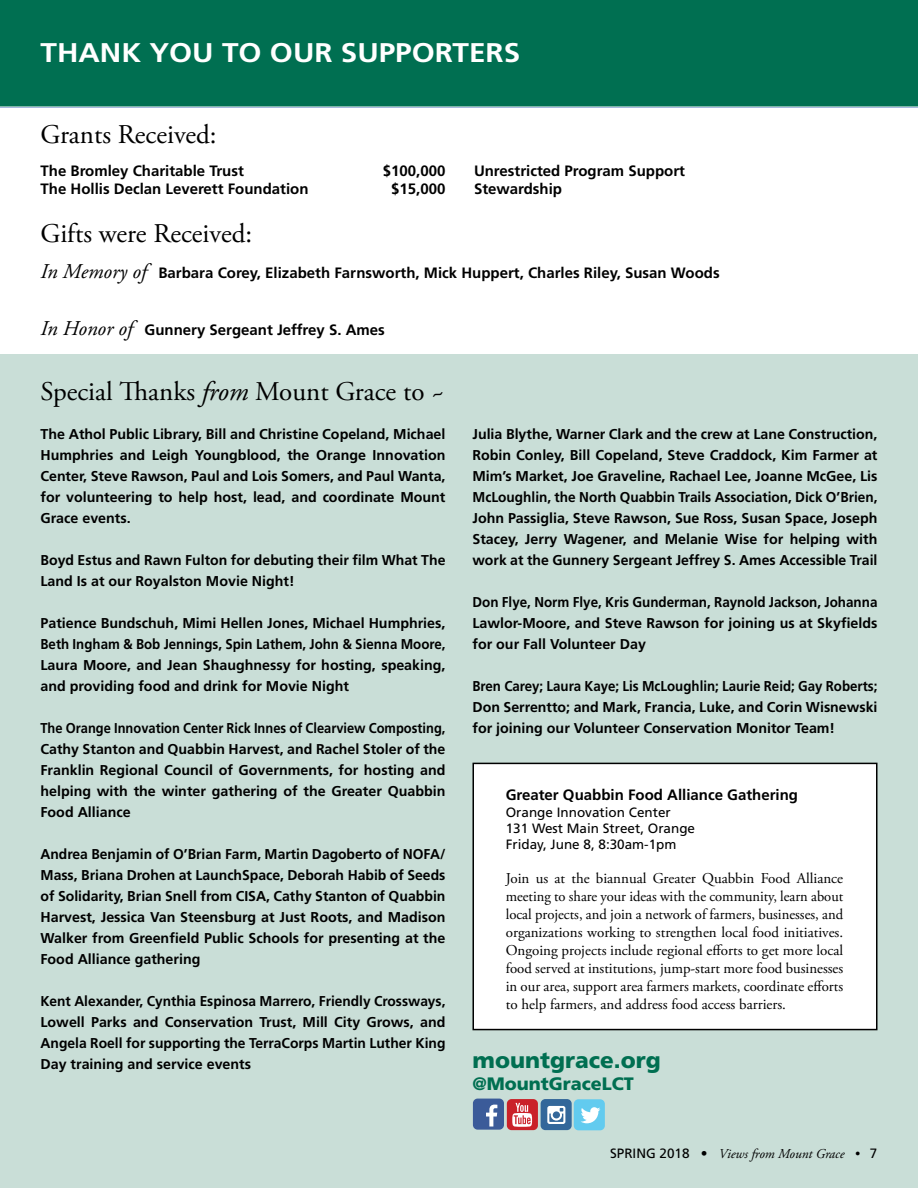
<style>
.page{position:relative;width:918px;height:1188px;background:#fff}
.page>*{position:absolute;margin:0;border:0;box-sizing:border-box;transform-origin:0 0}
.t1{font:27px "Adobe Garamond Pro";color:#000}
.t2{font:700 27px "Frutiger";color:#fff;scale:1.1 1}
.t3{font:900 22.5px "Frutiger";color:#006f51}
.t4{font:900 18px "Frutiger";color:#006f51}
.t5{font:15px/18px "Adobe Garamond Pro";color:#000;text-align:justify}
.t6{font:700 15px "Frutiger";color:#000}
.t7{font:700 14.25px/21px "Frutiger";color:#000;text-align:justify}
.t8{font:700 14.25px/21px "Frutiger";color:#000;text-align:justify;scale:.9 1}
.t9{font:700 14.25px/21px "Frutiger";color:#000;text-align:justify;scale:.96 1}
.t10{font:700 14.25px/21px "Frutiger";color:#000;text-align:justify;scale:.93 1}
.t11{font:700 14.25px/21px "Frutiger";color:#000;text-align:justify;scale:.94 1}
.t12{font:13.5px/16.2px "Frutiger";color:#000}
.t13{font:italic 13.5px "Adobe Garamond Pro";color:#000}
.s1{font-family:"Adobe Garamond Pro";font-weight:400;font-style:italic;font-size:21px}
.s2{font-style:italic}
.s3{font-family:"Frutiger";font-style:normal}
</style>
<div class="page">
<div style="left:0;top:0;width:918px;height:108px;background:#006f51"></div>
<div style="left:0;top:354px;width:918px;height:834px;background:#c9ded7"></div>
<div style="left:473px;top:1099px;width:31px;height:31px;background:#3b5b99;border-radius:5px"></div>
<svg style="left:486px;top:1105px;width:11px;height:22px"></svg>
<div style="left:574px;top:1099px;width:31px;height:31px;background:#62cbef;border-radius:5px"></div>
<svg style="left:581px;top:1107px;width:19px;height:16px"></svg>
<div style="left:541px;top:1099px;width:31px;height:31px;background:#33679a;border-radius:5px"></div>
<svg style="left:547px;top:1106px;width:18px;height:18px"></svg>
<div style="left:507px;top:1099px;width:31px;height:31px;background:#ca2129;border-radius:5px"></div>
<svg style="left:512px;top:1103px;width:20px;height:24px"></svg>
<div style="left:473px;top:763px;width:404px;height:267px;background:#fff"></div>
<div style="left:472px;top:763px;width:406px;height:267px;border:2px solid #000"></div>
<h1 class="t2" style="left:40px;top:37px;width:438px">THANK YOU TO OUR SUPPORTERS</h1>
<h1 class="t1" style="left:40px;top:118px;width:178px">Grants Received:</h1>
<p class="t6" style="left:40px;top:162px;width:205px">The Bromley Charitable Trust</p>
<p class="t6" style="left:383px;top:162px;width:64px">$100,000</p>
<p class="t6" style="left:474px;top:162px;width:213px">Unrestricted Program Support</p>
<p class="t6" style="left:40px;top:180px;width:270px">The Hollis Declan Leverett Foundation</p>
<p class="t6" style="left:391px;top:180px;width:56px">$15,000</p>
<p class="t6" style="left:474px;top:180px;width:90px">Stewardship</p>
<h1 class="t1" style="left:40px;top:217px;width:213px">Gifts were Received:</h1>
<p class="t6" style="left:40px;top:264px;width:681px"><span class="s1">In Memory of</span> Barbara Corey, Elizabeth Farnsworth, Mick Huppert, Charles Riley, Susan Woods</p>
<p class="t6" style="left:40px;top:321px;width:346px"><span class="s1">In Honor of</span> Gunnery Sergeant Jeffrey S. Ames</p>
<h1 class="t1" style="left:40px;top:375px;width:406px">Special Thanks <span class="s2">from</span> Mount Grace to ~</h1>
<p class="t7" style="left:40px;top:423px;width:407px">The Athol Public Library, Bill and Christine Copeland, Michael Humphries and Leigh Youngblood, the Orange Innovation Center, Steve Rawson, Paul and Lois Somers, and Paul Wanta, for volunteering to help host, lead, and coordinate Mount Grace events.</p>
<p class="t7" style="left:40px;top:549px;width:407px">Boyd Estus and Rawn Fulton for debuting their film What The<br>Land Is at our Royalston Movie Night!</p>
<p class="t7" style="left:40px;top:612px;width:407px">Patience Bundschuh, Mimi Hellen Jones, Michael Humphries, Beth Ingham &amp; Bob Jennings, Spin Lathem, John &amp; Sienna Moore, Laura Moore, and Jean Shaughnessy for hosting, speaking, and providing food and drink for Movie Night</p>
<p class="t8" style="left:40px;top:717px;width:452px">The Orange Innovation Center Rick Innes of Clearview Composting, Cathy Stanton and Quabbin Harvest, and Rachel Stoler of the Franklin Regional Council of Governments, for hosting and helping with the winter gathering of the Greater Quabbin Food Alliance</p>
<p class="t7" style="left:40px;top:843px;width:407px">Andrea Benjamin of O’Brian Farm, Martin Dagoberto of NOFA/ Mass, Briana Drohen at LaunchSpace, Deborah Habib of Seeds of Solidarity, Brian Snell from CISA, Cathy Stanton of Quabbin Harvest, Jessica Van Steensburg at Just Roots, and Madison Walker from Greenfield Public Schools for presenting at the Food Alliance gathering</p>
<p class="t9" style="left:40px;top:990px;width:423px">Kent Alexander, Cynthia Espinosa Marrero, Friendly Crossways, Lowell Parks and Conservation Trust, Mill City Grows, and Angela Roell for supporting the TerraCorps Martin Luther King Day training and service events</p>
<p class="t7" style="left:472px;top:423px;width:407px">Julia Blythe, Warner Clark and the crew at Lane Construction, Robin Conley, Bill Copeland, Steve Craddock, Kim Farmer at Mim’s Market, Joe Graveline, Rachael Lee, Joanne McGee, Lis McLoughlin, the North Quabbin Trails Association, Dick O’Brien, John Passiglia, Steve Rawson, Sue Ross, Susan Space, Joseph Stacey, Jerry Wagener, and Melanie Wise for helping with work at the Gunnery Sergeant Jeffrey S. Ames Accessible Trail</p>
<p class="t11" style="left:472px;top:591px;width:432px">Don Flye, Norm Flye, Kris Gunderman, Raynold Jackson, Johanna Lawlor-Moore, and Steve Rawson for joining us at Skyfields for our Fall Volunteer Day</p>
<p class="t10" style="left:472px;top:675px;width:437px">Bren Carey; Laura Kaye; Lis McLoughlin; Laurie Reid; Gay Roberts; Don Serrentto; and Mark, Francia, Luke, and Corin Wisnewski for joining our Volunteer Conservation Monitor Team!</p>
<p class="t6" style="left:506px;top:786px;width:294px">Greater Quabbin Food Alliance Gathering</p>
<p class="t12" style="left:506px;top:804px;width:191px">Orange Innovation Center<br>131 West Main Street, Orange<br>Friday, June 8, 8:30am-1pm</p>
<p class="t5" style="left:506px;top:870px;width:339px">Join us at the biannual Greater Quabbin Food Alliance meeting to share your ideas with the community, learn about local projects, and join a network of farmers, businesses, and organizations working to strengthen local food initiatives.<br>Ongoing projects include regional efforts to get more local food served at institutions, jump-start more food businesses in our area, support area farmers markets, coordinate efforts to help farmers, and address food access barriers.</p>
<h2 class="t3" style="left:472px;top:1047px;width:190px">mountgrace.org</h2>
<p class="t4" style="left:472px;top:1073px;width:163px">@MountGraceLCT</p>
<p class="t13" style="left:610px;top:1146px;width:269px"><span class="s3">SPRING 2018 •</span> Views from Mount Grace • <span class="s3">7</span></p>
</div>
